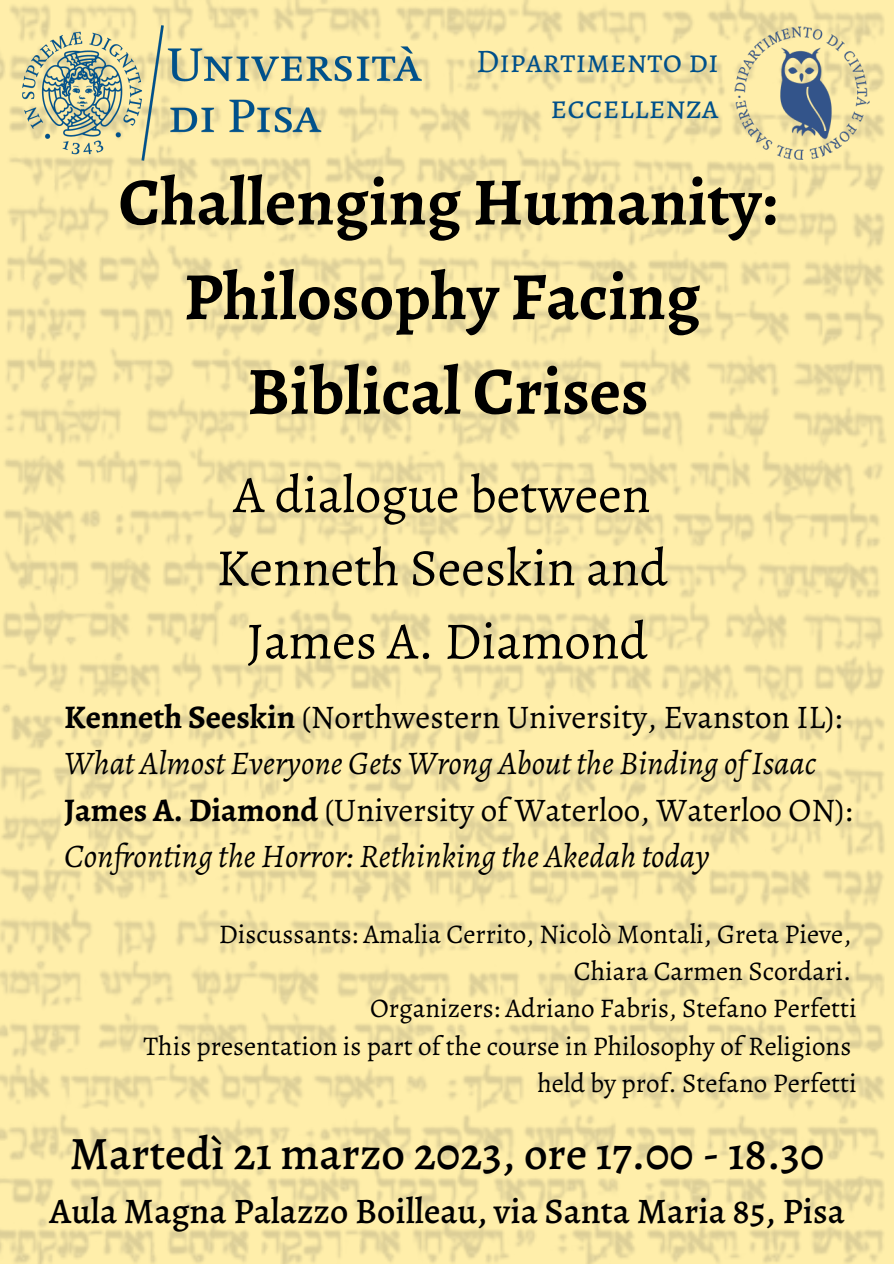
<style>
.page{position:relative;width:894px;height:1264px;background:#fff}
.page>*{position:absolute;margin:0;border:0;box-sizing:border-box;transform-origin:0 0}
.t1{font:700 67.5px/94.7px "Alegreya";color:#000;text-align:center}
.t2{font:52.5px/73.2px "Alegreya";color:#000;text-align:center}
.t3{font:500 46.5px "Alegreya";color:#000}
.t4{font:500 36px "Alegreya";color:#000}
.t5{font:italic 33px/46.2px "Alegreya";color:#000}
.t6{font:33px/46.2px "Alegreya SC";color:#00508a;text-align:right}
.t7{font:27px/37.2px "Alegreya";color:#000;text-align:right}
.s1{font-weight:700;font-style:normal}
.s2{font-style:normal}
</style>
<div class="page">
<img style="left:0;top:0;width:893px;height:1263px">
<img style="left:22px;top:26px;width:399px;height:135px">
<img style="left:733px;top:26px;width:136px;height:135px">
<p class="t6" style="left:476px;top:38px;width:244px">Dipartimento di eccellenza</p>
<h1 class="t1" style="left:118px;top:154px;width:660px">Challenging Humanity:<br>Philosophy Facing<br>Biblical Crises</h1>
<h2 class="t2" style="left:216px;top:458px;width:453px">A dialogue between<br>Kenneth Seeskin and<br>James A. Diamond</h2>
<p class="t5" style="left:64px;top:694px;width:789px"><span class="s1">Kenneth Seeskin</span> <span class="s2">(Northwestern University, Evanston IL):<br></span>What Almost Everyone Gets Wrong About the Binding ofIsaac <span class="s1">James A. Diamond</span> <span class="s2">(University of Waterloo, Waterloo ON):<br></span>Confronting the Horror: Rethinking the Akedah today</p>
<p class="t7" style="left:143px;top:915px;width:714px">Discussants: Amalia Cerrito, Nicolò Montali, Greta Pieve, Chiara Carmen Scordari.<br>Organizers: Adriano Fabris, Stefano Perfetti<br>This presentation is part of the course in Philosophy of Religions held by prof. Stefano Perfetti</p>
<h3 class="t3" style="left:70px;top:1122px;width:755px">Martedì 21 marzo 2023, ore 17.00 - 18.30</h3>
<h3 class="t4" style="left:50px;top:1186px;width:796px">Aula Magna Palazzo Boilleau, via Santa Maria 85, Pisa</h3>
</div>
